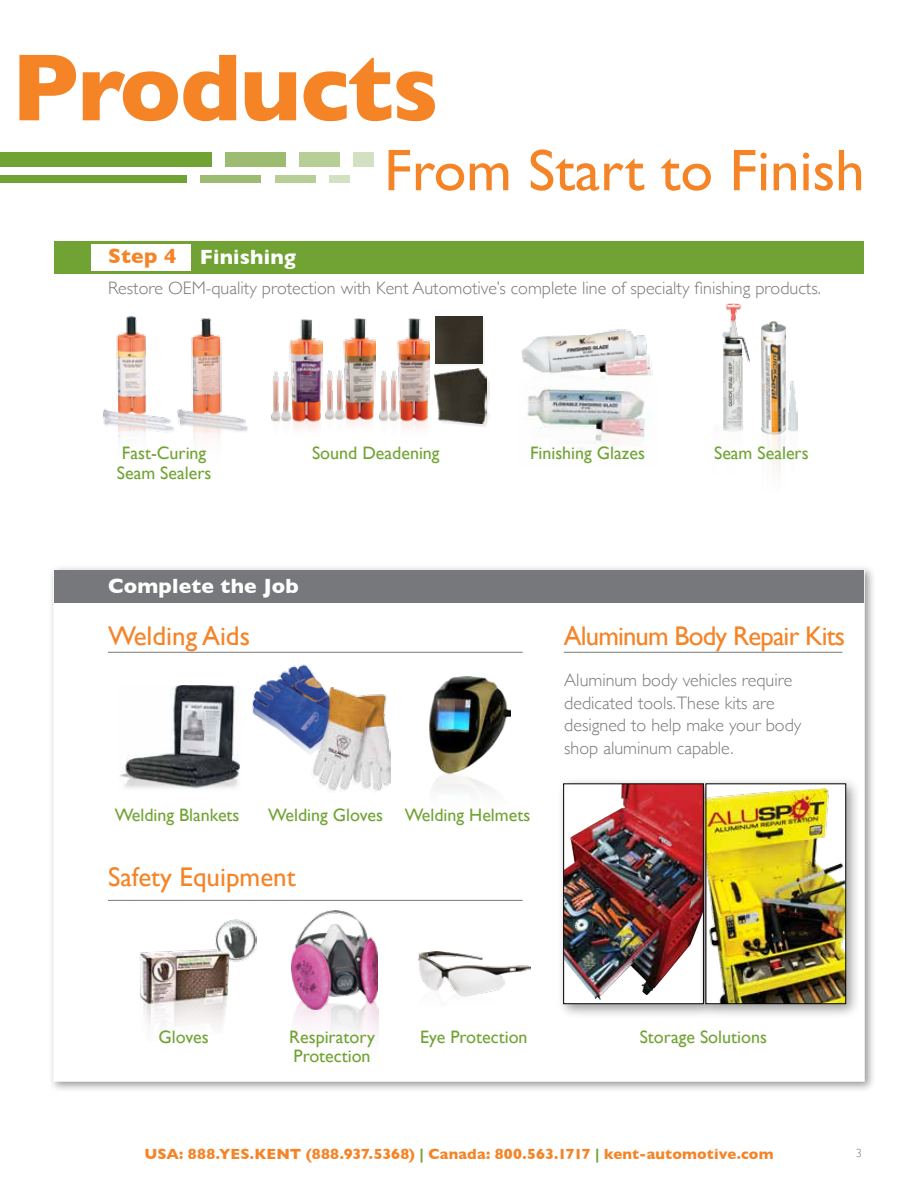
<style>
.page{position:relative;width:918px;height:1188px;background:#fff}
.page>*{position:absolute;margin:0;border:0;box-sizing:border-box;transform-origin:0 0}
.t1{font:700 96.75px "Gill Sans";letter-spacing:-.015em;color:#f58427}
.t2{font:59.1px "Gill Sans";color:#f58427}
.t3{font:27px "Gill Sans";letter-spacing:-.005em;color:#f58427}
.t4{font:27px "Gill Sans";letter-spacing:-.03em;color:#f58427}
.t5{font:700 21px "Gill Sans";letter-spacing:.01em;color:#fff}
.t6{font:300 18px/22.5px "Gill Sans";color:#77787b}
.t7{font:18px/19.5px "Gill Sans";color:#71a334}
.t8{font:700 15px "Gill Sans";letter-spacing:.01em;color:#f58427}
.t9{font:300 12px "Gill Sans";color:#77787b}
.s1{color:#f58427}
.s2{color:#71a334}
</style>
<div class="page">
<div style="left:48px;top:565px;width:828px;height:528px;background:#000;opacity:.4"></div>
<div style="left:53px;top:570px;width:812px;height:512px;background:#fff;border:3px solid #fff"></div>
<div style="left:54px;top:570px;width:810px;height:32px;background:#77787b"></div>
<div style="left:225px;top:152px;width:61px;height:15px;background:#9dbc72"></div>
<div style="left:300px;top:152px;width:40px;height:15px;background:#b8ce97"></div>
<div style="left:354px;top:152px;width:20px;height:15px;background:#d3e0c1"></div>
<div style="left:0;top:152px;width:212px;height:15px;background:#71a334"></div>
<div style="left:201px;top:175px;width:60px;height:8px;background:#9dbc72"></div>
<div style="left:275px;top:175px;width:41px;height:8px;background:#b8ce97"></div>
<div style="left:329px;top:175px;width:20px;height:8px;background:#d3e0c1"></div>
<div style="left:0;top:175px;width:187px;height:8px;background:#71a334"></div>
<img style="left:102px;top:316px;width:71px;height:122px">
<img style="left:173px;top:318px;width:75px;height:120px">
<img style="left:438px;top:319px;width:46px;height:47px">
<img style="left:435px;top:316px;width:47px;height:47px">
<img style="left:272px;top:319px;width:50px;height:110px">
<img style="left:326px;top:319px;width:50px;height:106px">
<img style="left:379px;top:319px;width:50px;height:110px">
<img style="left:452px;top:376px;width:37px;height:50px">
<img style="left:434px;top:368px;width:52px;height:55px">
<img style="left:521px;top:329px;width:132px;height:50px">
<img style="left:527px;top:388px;width:118px;height:63px">
<img style="left:762px;top:322px;width:36px;height:145px">
<img style="left:723px;top:303px;width:27px;height:128px">
<img style="left:429px;top:677px;width:81px;height:113px">
<img style="left:120px;top:685px;width:120px;height:104px">
<img style="left:252px;top:664px;width:71px;height:81px">
<img style="left:298px;top:687px;width:93px;height:104px">
<img style="left:418px;top:952px;width:112px;height:45px">
<img style="left:139px;top:919px;width:117px;height:174px">
<img style="left:292px;top:911px;width:86px;height:80px">
<img style="left:292px;top:991px;width:86px;height:98px">
<hr style="left:108px;top:652px;width:415px;height:1px;background:#77787b">
<hr style="left:108px;top:900px;width:415px;height:1px;background:#77787b">
<hr style="left:564px;top:652px;width:278px;height:1px;background:#77787b">
<div style="left:54px;top:241px;width:810px;height:32px;background:#71a334"></div>
<div style="left:92px;top:244px;width:99px;height:27px;background:#fff"></div>
<div style="left:556px;top:777px;width:162px;height:242px;background:#000;opacity:.4"></div>
<img style="left:565px;top:785px;width:134px;height:215px">
<div style="left:563px;top:783px;width:141px;height:221px;border:1px solid #000"></div>
<div style="left:699px;top:777px;width:162px;height:242px;background:#000;opacity:.4"></div>
<img style="left:707px;top:789px;width:137px;height:213px">
<div style="left:705px;top:783px;width:141px;height:221px;border:1px solid #000"></div>
<h1 class="t1" style="left:11px;top:11px;width:429px">Products</h1>
<h2 class="t2" style="left:384px;top:136px;width:482px">From Start to Finish</h2>
<p class="t5" style="left:108px;top:240px;width:189px"><span class="s1">Step 4</span> Finishing</p>
<p class="t6" style="left:108px;top:276px;width:714px">Restore OEM-quality protection with Kent Automotive’s complete line of specialty finishing products.</p>
<p class="t7" style="left:117px;top:443px;width:96px">Fast-Curing<br>Seam Sealers</p>
<p class="t7" style="left:312px;top:443px;width:129px">Sound Deadening</p>
<p class="t7" style="left:530px;top:443px;width:116px">Finishing Glazes</p>
<p class="t7" style="left:714px;top:443px;width:96px">Seam Sealers</p>
<p class="t5" style="left:108px;top:569px;width:192px">Complete the Job</p>
<h3 class="t3" style="left:108px;top:620px;width:144px">Welding Aids</h3>
<h3 class="t4" style="left:564px;top:620px;width:283px">Aluminum Body Repair Kits</h3>
<p class="t7" style="left:115px;top:805px;width:126px">Welding Blankets</p>
<p class="t7" style="left:268px;top:805px;width:264px">Welding Gloves Welding Helmets</p>
<h3 class="t3" style="left:108px;top:861px;width:189px">Safety Equipment</h3>
<p class="t6" style="left:564px;top:668px;width:239px">Aluminum body vehicles require dedicated tools.These kits are designed to help make your body shop aluminum capable.</p>
<p class="t7" style="left:159px;top:1027px;width:52px">Gloves</p>
<p class="t7" style="left:289px;top:1027px;width:87px">Respiratory<br>Protection</p>
<p class="t7" style="left:420px;top:1027px;width:109px">Eye Protection</p>
<p class="t7" style="left:640px;top:1027px;width:129px">Storage Solutions</p>
<p class="t8" style="left:144px;top:1142px;width:631px">USA: 888.YES.KENT (888.937.5368) <span class="s2">|</span> Canada: 800.563.1717 <span class="s2">|</span> kent-automotive.com</p>
<p class="t9" style="left:856px;top:1144px;width:7px">3</p>
</div>
